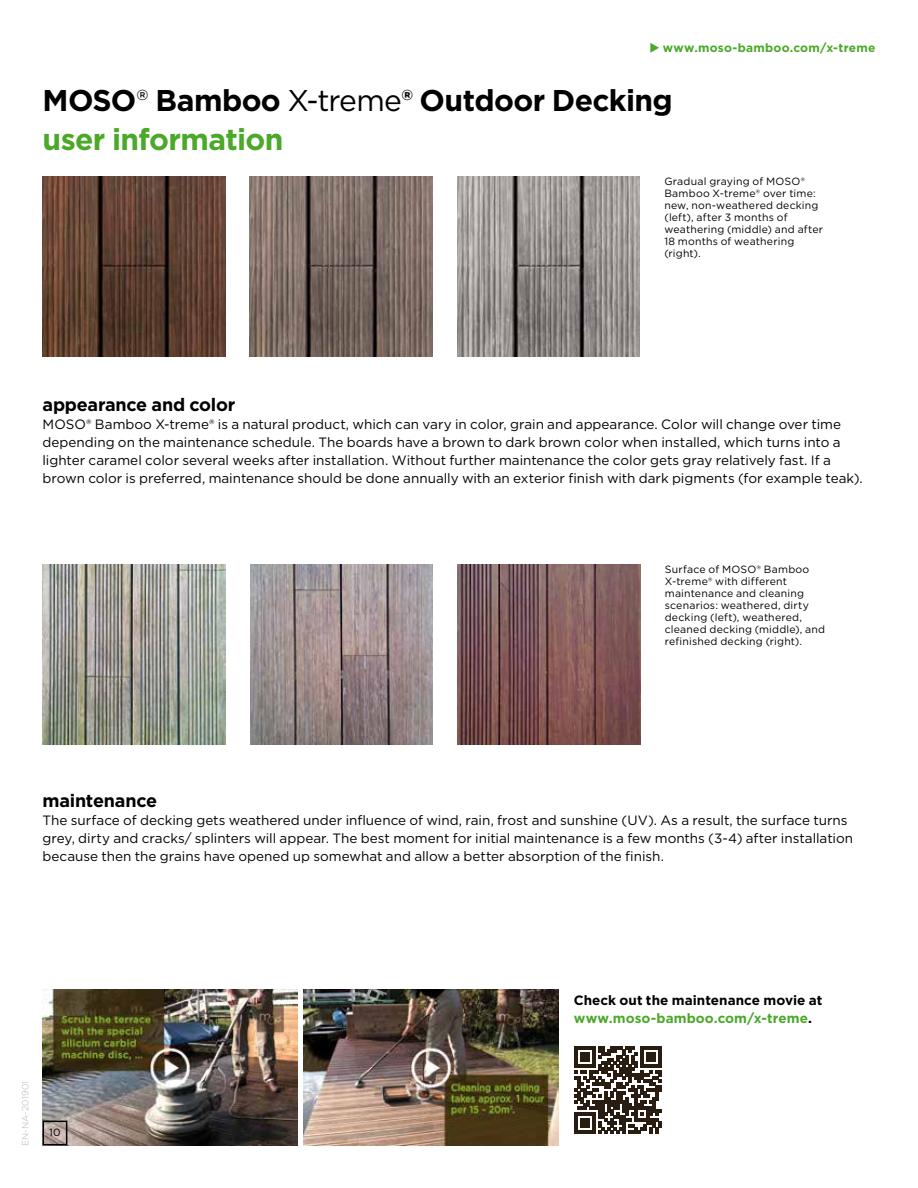
<style>
.page{position:relative;width:918px;height:1188px;background:#fff}
.page>*{position:absolute;margin:0;border:0;box-sizing:border-box;transform-origin:0 0}
.t1{font:700 30px/39px "Gotham";letter-spacing:-.02em;color:#000}
.t2{font:700 18px "Gotham";letter-spacing:-.015em;color:#000}
.t3{font:13.5px/18px "Gotham";color:#000}
.t4{font:700 13.5px/18px "Gotham";letter-spacing:.005em;color:#000}
.t5{font:700 12px "Gotham";letter-spacing:.02em;color:#4ba829}
.t6{font:10.5px/12px "Gotham";letter-spacing:.02em;color:#000}
.t7{font:300 9px "Gotham";letter-spacing:.005em;color:#b1b3b4}
.s1{font-weight:400}
.s2{color:#4ba829}
</style>
<div class="page">
<img style="left:43px;top:565px;width:183px;height:180px">
<img style="left:250px;top:565px;width:183px;height:180px">
<img style="left:458px;top:565px;width:182px;height:180px">
<img style="left:303px;top:990px;width:255px;height:155px">
<img style="left:43px;top:990px;width:255px;height:155px">
<svg style="left:574px;top:1046px;width:87px;height:87px"></svg>
<img style="left:43px;top:177px;width:182px;height:180px">
<img style="left:250px;top:177px;width:183px;height:180px">
<img style="left:457px;top:177px;width:183px;height:180px">
<div style="left:43px;top:1121px;width:24px;height:24px;border:2px solid #000"></div>
<p class="t5" style="left:649px;top:40px;width:228px">◆ www.moso-bamboo.com/x-treme</p>
<h1 class="t1" style="left:43px;top:81px;width:632px">MOSO<span class="s1">®</span> Bamboo <span class="s1">X-treme</span>® Outdoor Decking <span class="s2">user information</span></h1>
<p class="t6" style="left:664px;top:175px;width:160px">Gradual graying of MOSO®<br>Bamboo X-treme® over time: new, non-weathered decking (left), after 3 months of weathering (middle) and after<br>18 months of weathering (right).</p>
<h2 class="t2" style="left:43px;top:393px;width:194px">appearance and color</h2>
<p class="t3" style="left:43px;top:415px;width:822px">MOSO® Bamboo X-treme® is a natural product, which can vary in color, grain and appearance. Color will change over time depending on the maintenance schedule. The boards have a brown to dark brown color when installed, which turns into a lighter caramel color several weeks after installation. Without further maintenance the color gets gray relatively fast. If a brown color is preferred, maintenance should be done annually with an exterior finish with dark pigments (for example teak).</p>
<p class="t6" style="left:665px;top:563px;width:162px">Surface of MOSO® Bamboo<br>X-treme® with different maintenance and cleaning scenarios: weathered, dirty decking (left), weathered, cleaned decking (middle), and refinished decking (right).</p>
<h2 class="t2" style="left:43px;top:789px;width:116px">maintenance</h2>
<p class="t3" style="left:43px;top:811px;width:812px">The surface of decking gets weathered under influence of wind, rain, frost and sunshine (UV). As a result, the surface turns grey, dirty and cracks/ splinters will appear. The best moment for initial maintenance is a few months (3-4) after installation because then the grains have opened up somewhat and allow a better absorption of the finish.</p>
<p class="t7" style="left:20px;top:1146px;width:67px;rotate:-90deg">EN-NA-201901</p>
<p class="t6" style="left:49px;top:1127px;width:13px">10</p>
<p class="t4" style="left:574px;top:991px;width:250px">Check out the maintenance movie at <span class="s2">www.moso-bamboo.com/x-treme</span>.</p>
</div>
